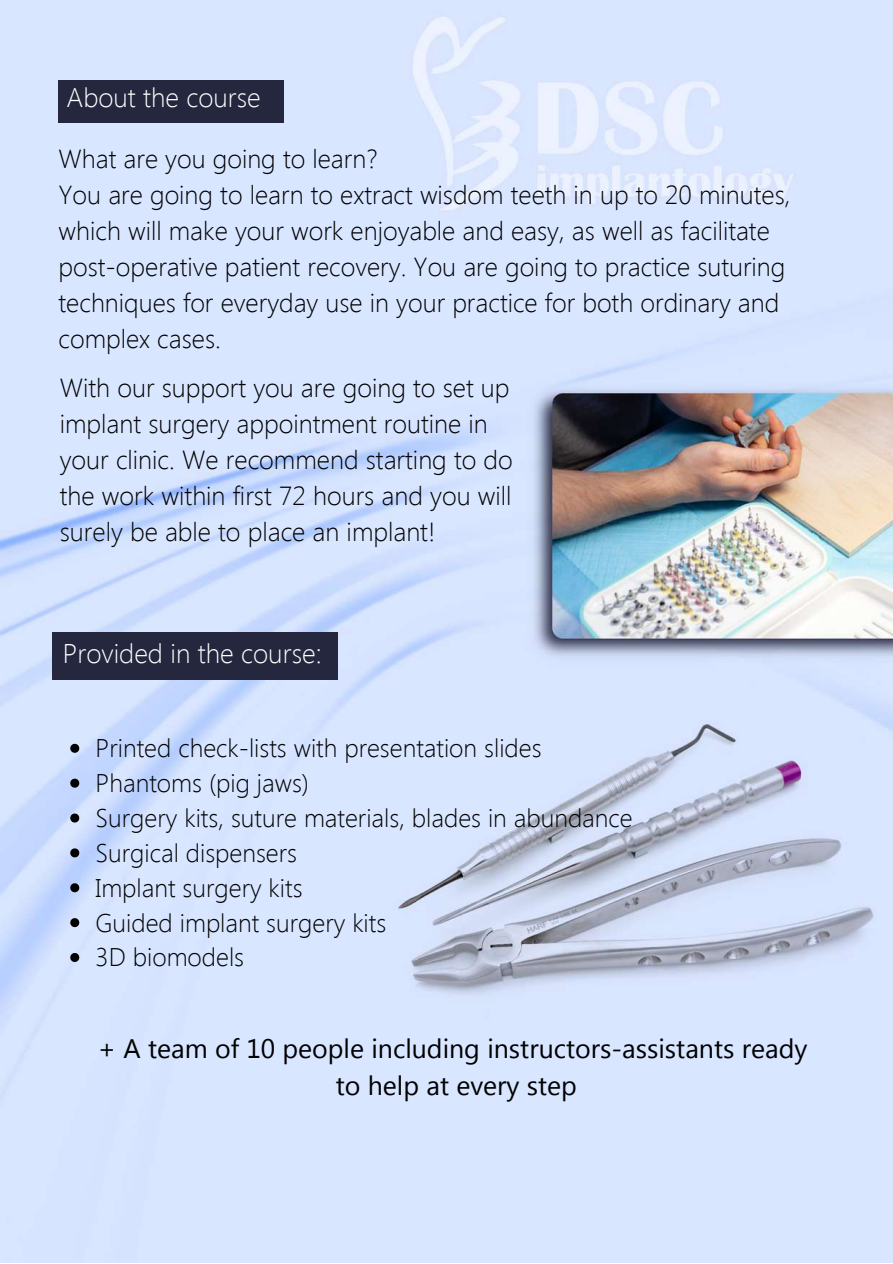
<style>
.page{position:relative;width:893px;height:1264px;background:#fff}
.page>*{position:absolute;margin:0;border:0;box-sizing:border-box;transform-origin:0 0}
.t1{font:300 27px "Segoe UI";color:#fff}
.t2{font:300 26.85px "Segoe UI";color:#fff}
.t3{font:26.7px/37px "Segoe UI";color:#000;text-align:center}
.t4{font:300 26.1px/36px "Segoe UI";color:#000}
.t5{font:300 25.5px/34.8px "Segoe UI";color:#000}
</style>
<div class="page">
<img style="left:0;top:0;width:892px;height:1262px">
<div style="left:59px;top:80px;width:224px;height:43px;background:#25273f"></div>
<svg style="left:70px;top:743px;width:9px;height:9px"></svg>
<svg style="left:70px;top:778px;width:9px;height:9px"></svg>
<svg style="left:70px;top:813px;width:9px;height:9px"></svg>
<svg style="left:70px;top:848px;width:9px;height:9px"></svg>
<svg style="left:70px;top:883px;width:9px;height:9px"></svg>
<svg style="left:70px;top:918px;width:9px;height:9px"></svg>
<svg style="left:70px;top:953px;width:9px;height:9px"></svg>
<div style="left:52px;top:631px;width:286px;height:48px;background:#25273f"></div>
<p class="t2" style="left:67px;top:78px;width:196px">About the course</p>
<p class="t4" style="left:59px;top:139px;width:733px">What are you going to learn?<br>You are going to learn to extract wisdom teeth in up to 20 minutes, which will make your work enjoyable and easy, as well as facilitate post-operative patient recovery. You are going to practice suturing techniques for everyday use in your practice for both ordinary and complex cases.</p>
<p class="t4" style="left:60px;top:368px;width:454px">With our support you are going to set up implant surgery appointment routine in your clinic. We recommend starting to do the work within first 72 hours and you will surely be able to place an implant!</p>
<p class="t1" style="left:63px;top:634px;width:260px">Provided in the course:</p>
<p class="t5" style="left:96px;top:729px;width:538px">Printed check-lists with presentation slides<br>Phantoms (pig jaws)<br>Surgery kits, suture materials, blades in abundance<br>Surgical dispensers<br>Implant surgery kits<br>Guided implant surgery kits<br>3D biomodels</p>
<p class="t3" style="left:98px;top:1027px;width:710px">+ A team of 10 people including instructors-assistants ready to help at every step</p>
</div>
